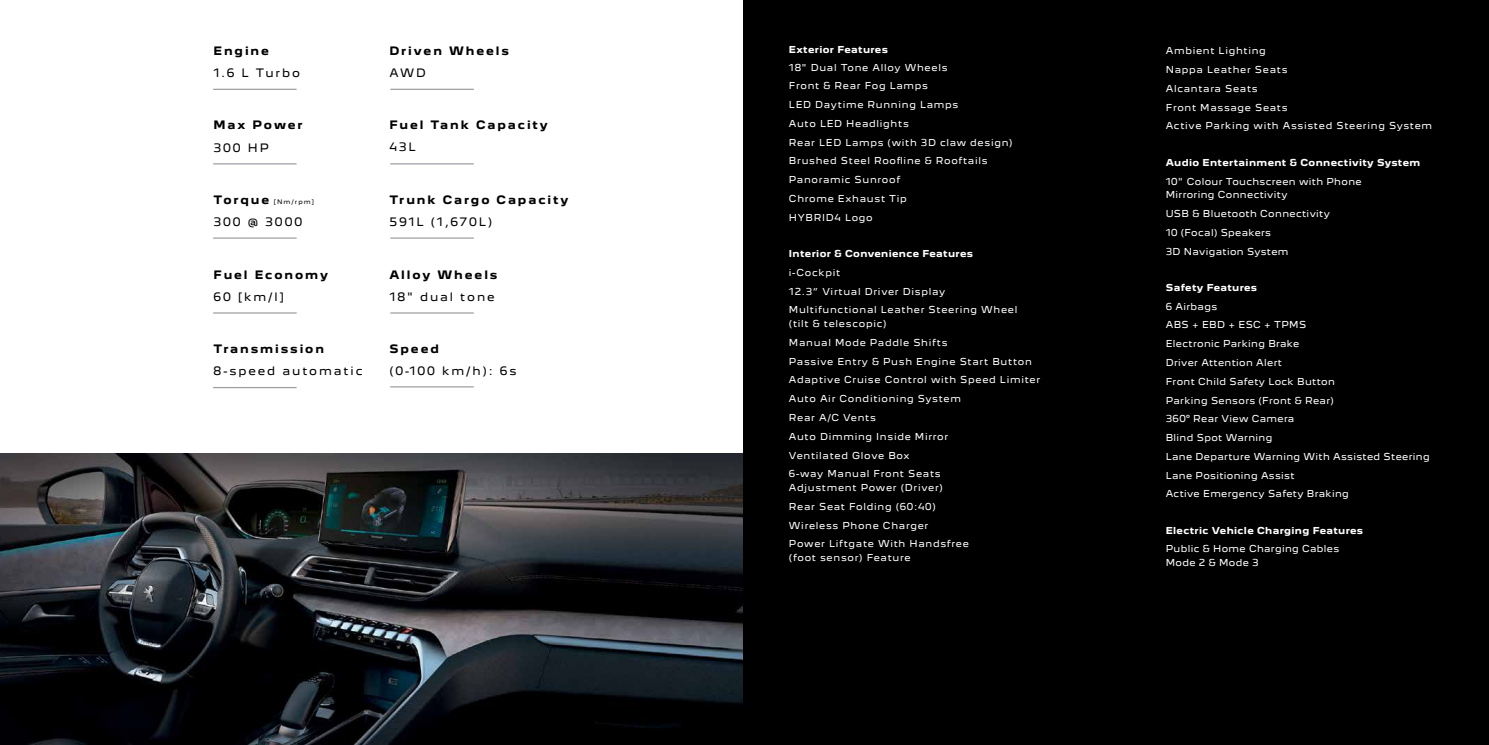
<style>
.page{position:relative;width:1489px;height:745px;background:#fff}
.page>*{position:absolute;margin:0;border:0;box-sizing:border-box;transform-origin:0 0}
.t1{font:700 10.62px "Peugeot New";letter-spacing:.18em;color:#000}
.t2{font:10.62px "Peugeot New";letter-spacing:.18em;color:#000}
.t3{font:8.75px/18.8px "Peugeot New";letter-spacing:.08em;color:#fff}
.t4{font:8.75px/18.8px "Peugeot New";letter-spacing:.04em;color:#fff}
.t5{font:700 8.75px "Peugeot New";letter-spacing:.04em;color:#fff}
.t6{font:5.75px "Peugeot New";color:#000}
.s1{font-weight:700;font-size:10.62px}
</style>
<div class="page">
<hr style="left:213px;top:89px;width:83px;height:1px;background:#9d9fa2">
<hr style="left:390px;top:89px;width:84px;height:1px;background:#9d9fa2">
<hr style="left:213px;top:163px;width:83px;height:1px;background:#9d9fa2">
<hr style="left:390px;top:163px;width:84px;height:1px;background:#9d9fa2">
<hr style="left:390px;top:237px;width:84px;height:1px;background:#9d9fa2">
<hr style="left:213px;top:237px;width:83px;height:1px;background:#9d9fa2">
<hr style="left:213px;top:312px;width:83px;height:1px;background:#9d9fa2">
<hr style="left:390px;top:312px;width:84px;height:1px;background:#9d9fa2">
<hr style="left:213px;top:386px;width:83px;height:2px;background:#9d9fa2">
<hr style="left:390px;top:386px;width:83px;height:1px;background:#9d9fa2">
<img style="left:0;top:453px;width:743px;height:291px">
<div style="left:743px;top:0;width:745px;height:744px;background:#000"></div>
<p class="t1" style="left:213px;top:44px;width:57px">Engine</p>
<p class="t2" style="left:213px;top:66px;width:88px">1.6 L Turbo</p>
<p class="t1" style="left:389px;top:44px;width:121px">Driven Wheels</p>
<p class="t2" style="left:389px;top:66px;width:38px">AWD</p>
<p class="t1" style="left:213px;top:118px;width:91px">Max Power</p>
<p class="t2" style="left:213px;top:140px;width:57px">300 HP</p>
<p class="t1" style="left:389px;top:118px;width:160px">Fuel Tank Capacity</p>
<p class="t2" style="left:389px;top:140px;width:28px">43L</p>
<p class="t6" style="left:213px;top:197px;width:102px"><span class="s1">Torque</span> [Nm/rpm]</p>
<p class="t2" style="left:213px;top:214px;width:90px">300 @ 3000</p>
<p class="t1" style="left:389px;top:192px;width:180px">Trunk Cargo Capacity</p>
<p class="t2" style="left:389px;top:214px;width:104px">591L (1,670L)</p>
<p class="t1" style="left:213px;top:267px;width:116px">Fuel Economy</p>
<p class="t2" style="left:213px;top:289px;width:72px">60 [km/l]</p>
<p class="t1" style="left:389px;top:267px;width:110px">Alloy Wheels</p>
<p class="t2" style="left:389px;top:289px;width:107px">18" dual tone</p>
<p class="t1" style="left:213px;top:342px;width:112px">Transmission</p>
<p class="t2" style="left:213px;top:364px;width:151px">8-speed automatic</p>
<p class="t1" style="left:389px;top:342px;width:51px">Speed</p>
<p class="t2" style="left:389px;top:364px;width:129px">(0-100 km/h): 6s</p>
<p class="t5" style="left:789px;top:44px;width:100px">Exterior Features</p>
<p class="t3" style="left:789px;top:58px;width:225px">18" Dual Tone Alloy Wheels<br>Front &amp; Rear Fog Lamps<br>LED Daytime Running Lamps<br>Auto LED Headlights<br>Rear LED Lamps (with 3D claw design)<br>Brushed Steel Roo ine &amp; Rooftails<br>Panoramic Sunroof<br>Chrome Exhaust Tip<br>HYBRID4 Logo</p>
<p class="t5" style="left:789px;top:247px;width:185px">Interior &amp; Convenience Features</p>
<p class="t3" style="left:789px;top:263px;width:230px">i-Cockpit<br>12.3” Virtual Driver Display<br>Multifunctional Leather Steering Wheel</p>
<p class="t3" style="left:789px;top:314px;width:253px">(tilt &amp; telescopic)<br>Manual Mode Paddle Shifts<br>Passive Entry &amp; Push Engine Start Button<br>Adaptive Cruise Control with Speed Limiter<br>Auto Air Conditioning System<br>Rear A/C Vents<br>Auto Dimming Inside Mirror<br>Ventilated Glove Box<br>6-way Manual Front Seats</p>
<p class="t3" style="left:789px;top:478px;width:181px">Adjustment Power (Driver)<br>Rear Seat Folding (60:40)<br>Wireless Phone Charger<br>Power Liftgate With Handsfree</p>
<p class="t3" style="left:789px;top:548px;width:123px">(foot sensor) Feature</p>
<p class="t3" style="left:1165px;top:41px;width:268px">Ambient Lighting<br>Nappa Leather Seats<br>Alcantara Seats<br>Front Massage Seats<br>Active Parking with Assisted Steering System</p>
<p class="t5" style="left:1165px;top:156px;width:256px">Audio Entertainment &amp; Connectivity System</p>
<p class="t4" style="left:1165px;top:174px;width:197px;line-height:13.8px">10" Colour Touchscreen with Phone<br>Mirroring Connectivity</p>
<p class="t4" style="left:1165px;top:204px;width:166px">USB &amp; Bluetooth Connectivity<br>10 (Focal) Speakers<br>3D Navigation System</p>
<p class="t5" style="left:1165px;top:281px;width:93px">Safety Features</p>
<p class="t4" style="left:1165px;top:296px;width:265px">6 Airbags<br>ABS + EBD + ESC + TPMS<br>Electronic Parking Brake<br>Driver Attention Alert<br>Front Child Safety Lock Button<br>Parking Sensors (Front &amp; Rear)<br>360° Rear View Camera<br>Blind Spot Warning<br>Lane Departure Warning With Assisted Steering<br>Lane Positioning Assist<br>Active Emergency Safety Braking</p>
<p class="t5" style="left:1165px;top:524px;width:199px">Electric Vehicle Charging Features</p>
<p class="t4" style="left:1165px;top:541px;width:175px;line-height:13.8px">Public &amp; Home Charging Cables<br>Mode 2 &amp; Mode 3</p>
</div>
